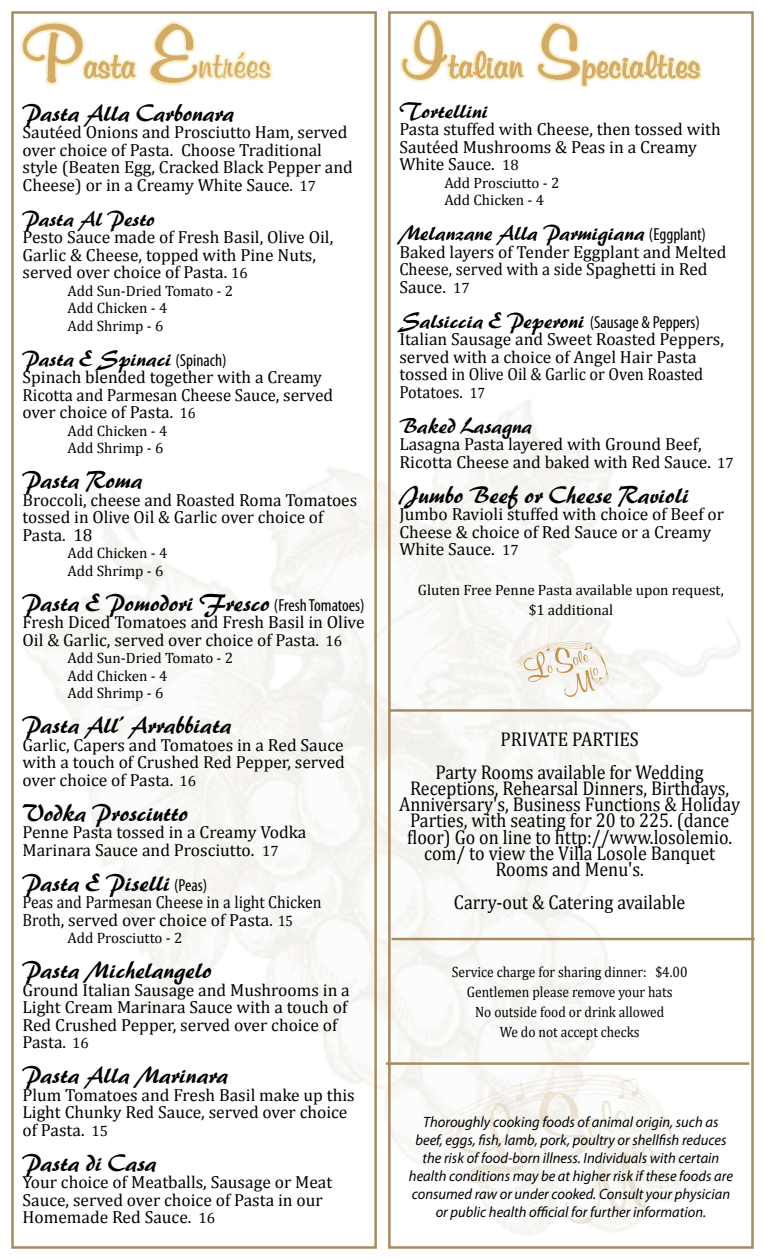
<style>
.page{position:relative;width:765px;height:1260px;background:#fff}
.page>*{position:absolute;margin:0;border:0;box-sizing:border-box;transform-origin:0 0}
.t1{font:700 37.5px "Murray";color:#d2ab67}
.t2{font:25px "Palette D";color:#000}
.t3{font:22.5px "Palette D";color:#000}
.t4{font:20px/16.2px "Cambria";color:#000;text-align:center;scale:.9 1}
.t5{font:17.5px/17.5px "Cambria";color:#000}
.t6{font:17.5px/17.5px "Cambria";color:#000;scale:.9 1}
.t7{font:italic 15px/18px "Myriad Pro";color:#000;text-align:center}
.t8{font:15px/17.5px "Cambria";color:#000}
.t9{font:15px/20px "Cambria";color:#000;text-align:center;scale:.9 1}
.s1{font-size:75px}
.s2{font-size:15px}
.s3{font-family:"Myriad Pro";font-stretch:condensed;font-size:17.5px}
</style>
<div class="page">
<div style="left:388px;top:11px;width:366px;height:1238px;border:2px solid #a68b61"></div>
<div style="left:11px;top:11px;width:366px;height:1238px;border:2px solid #a68b61"></div>
<svg style="left:402px;top:21px;width:122px;height:59px"></svg>
<svg style="left:538px;top:23px;width:162px;height:63px"></svg>
<div style="left:20px;top:20px;width:253px;height:66px;background:#e2af0e;opacity:.75"></div>
<svg style="left:23px;top:24px;width:113px;height:62px"></svg>
<svg style="left:151px;top:24px;width:46px;height:59px"></svg>
<svg style="left:431px;top:1075px;width:251px;height:150px"></svg>
<hr style="left:392px;top:938px;width:363px;height:2px;background:#a68b61">
<hr style="left:388px;top:709px;width:363px;height:3px;background:#a68b61">
<hr style="left:386px;top:1062px;width:363px;height:3px;background:#a68b61">
<svg style="left:515px;top:641px;width:93px;height:56px"></svg>
<h1 class="t1" style="left:38px;top:40px;width:235px"><span class="s1">P</span>asta <span class="s1">E</span>ntrées</h1>
<h2 class="t2" style="left:22px;top:98px;width:213px">Pasta Alla Carbonara</h2>
<p class="t5" style="left:22px;top:124px;width:332px">Sautéed Onions and Prosciutto Ham, served over choice of Pasta. Choose Traditional style (Beaten Egg, Cracked Black Pepper and Cheese) or in a Creamy White Sauce. <span class="s2">17</span></p>
<p class="t3" style="left:22px;top:205px;width:134px">Pasta Al Pesto</p>
<p class="t5" style="left:22px;top:229px;width:312px">Pesto Sauce made of Fresh Basil, Olive Oil,<br>Garlic &amp; Cheese, topped with Pine Nuts, served over choice of Pasta. <span class="s2">16</span></p>
<p class="t8" style="left:68px;top:282px;width:167px">Add Sun-Dried Tomato - 2<br>Add Chicken - 4<br>Add Shrimp - 6</p>
<p class="t3" style="left:22px;top:345px;width:206px">Pasta E Spinaci <span class="s3">(Spinach)</span></p>
<p class="t5" style="left:22px;top:369px;width:312px">Spinach blended together with a Creamy<br>Ricotta and Parmesan Cheese Sauce, served over choice of Pasta. <span class="s2">16</span></p>
<p class="t8" style="left:68px;top:422px;width:101px">Add Chicken - 4<br>Add Shrimp - 6</p>
<h2 class="t2" style="left:22px;top:465px;width:122px">Pasta Roma</h2>
<p class="t5" style="left:22px;top:491px;width:336px">Broccoli, cheese and Roasted Roma Tomatoes tossed in Olive Oil &amp; Garlic over choice of<br>Pasta. 18</p>
<p class="t8" style="left:68px;top:545px;width:101px">Add Chicken - 4<br>Add Shrimp - 6</p>
<h2 class="t2" style="left:22px;top:588px;width:344px">Pasta E Pomodori Fresco <span class="s3">(Fresh Tomatoes)</span></h2>
<p class="t5" style="left:23px;top:614px;width:344px">Fresh Diced Tomatoes and Fresh Basil in Olive<br>Oil &amp; Garlic, served over choice of Pasta. <span class="s2">16</span></p>
<p class="t8" style="left:67px;top:650px;width:167px">Add Sun-Dried Tomato - 2<br>Add Chicken - 4<br>Add Shrimp - 6</p>
<h2 class="t2" style="left:22px;top:710px;width:211px">Pasta All’ Arrabbiata</h2>
<p class="t5" style="left:22px;top:736px;width:324px;text-align:justify">Garlic, Capers and Tomatoes in a Red Sauce with a touch of Crushed Red Pepper, served over choice of Pasta. <span class="s2">16</span></p>
<h2 class="t2" style="left:22px;top:798px;width:167px">Vodka Prosciutto</h2>
<p class="t5" style="left:22px;top:824px;width:285px">Penne Pasta tossed in a Creamy Vodka<br>Marinara Sauce and Prosciutto. <span class="s2">17</span></p>
<h2 class="t2" style="left:22px;top:868px;width:186px">Pasta E Piselli <span class="s3">(Peas)</span></h2>
<p class="t6" style="left:22px;top:894px;width:334px">Peas and Parmesan Cheese in a light Chicken<br>Broth, served over choice of Pasta. <span class="s2">15</span></p>
<p class="t8" style="left:68px;top:930px;width:117px">Add Prosciutto - 2</p>
<h2 class="t2" style="left:22px;top:955px;width:191px">Pasta Michelangelo</h2>
<p class="t5" style="left:22px;top:981px;width:329px">Ground Italian Sausage and Mushrooms in a Light Cream Marinara Sauce with a touch of Red Crushed Pepper, served over choice of Pasta. <span class="s2">16</span></p>
<h2 class="t2" style="left:22px;top:1060px;width:207px">Pasta Alla Marinara</h2>
<p class="t5" style="left:22px;top:1086px;width:334px">Plum Tomatoes and Fresh Basil make up this<br>Light Chunky Red Sauce, served over choice of Pasta. <span class="s2">15</span></p>
<h2 class="t2" style="left:22px;top:1148px;width:136px">Pasta di Casa</h2>
<p class="t5" style="left:22px;top:1174px;width:311px">Your choice of Meatballs, Sausage or Meat<br>Sauce, served over choice of Pasta in our<br>Homemade Red Sauce. <span class="s2">16</span></p>
<h1 class="t1" style="left:411px;top:40px;width:291px"><span class="s1">I</span>talian <span class="s1">S</span>pecialties</h1>
<p class="t3" style="left:399px;top:97px;width:90px">Tortellini</p>
<p class="t5" style="left:399px;top:121px;width:323px">Pasta stuffed with Cheese, then tossed with<br>Sautéed Mushrooms &amp; Peas in a Creamy<br>White Sauce. <span class="s2">18</span></p>
<p class="t8" style="left:444px;top:174px;width:117px">Add Prosciutto - 2<br>Add Chicken - 4</p>
<p class="t3" style="left:399px;top:219px;width:308px">Melanzane Alla Parmigiana <span class="s3">(Eggplant)</span></p>
<p class="t5" style="left:399px;top:243px;width:329px">Baked layers of Tender Eggplant and Melted<br>Cheese, served with a side Spaghetti in Red<br>Sauce. <span class="s2">17</span></p>
<p class="t3" style="left:399px;top:307px;width:302px">Salsiccia E Peperoni <span class="s3">(Sausage &amp; Peppers)</span></p>
<p class="t5" style="left:399px;top:331px;width:326px">Italian Sausage and Sweet Roasted Peppers, served with a choice of Angel Hair Pasta tossed in Olive Oil &amp; Garlic or Oven Roasted Potatoes. <span class="s2">17</span></p>
<p class="t3" style="left:399px;top:412px;width:134px">Baked Lasagna</p>
<p class="t5" style="left:399px;top:436px;width:336px">Lasagna Pasta layered with Ground Beef,<br>Ricotta Cheese and baked with Red Sauce. <span class="s2">17</span></p>
<h2 class="t2" style="left:399px;top:480px;width:291px">Jumbo Beef or Cheese Ravioli</h2>
<p class="t5" style="left:399px;top:506px;width:326px">Jumbo Ravioli stuffed with choice of Beef or<br>Cheese &amp; choice of Red Sauce or a Creamy<br>White Sauce. <span class="s2">17</span></p>
<p class="t8" style="left:418px;top:580px;width:307px;line-height:20px;text-align:center">Gluten Free Penne Pasta available upon request, $1 additional</p>
<p class="t4" style="left:436px;top:723px;width:300px;line-height:32.5px">PRIVATE PARTIES<br>Party Rooms available for Wedding</p>
<p class="t4" style="left:399px;top:780px;width:380px">Receptions, Rehearsal Dinners, Birthdays, Anniversary's, Business Functions &amp; Holiday Parties, with seating for 20 to 225. (dance floor) Go on line to http://www.losolemio. com/ to view the Villa Losole Banquet Rooms and Menu's.</p>
<p class="t4" style="left:454px;top:894px;width:259px">Carry-out &amp; Catering available</p>
<p class="t9" style="left:452px;top:962px;width:263px">Service charge for sharing dinner: $4.00<br>Gentlemen please remove your hats<br>No outside food or drink allowed<br>We do not accept checks</p>
<p class="t7" style="left:409px;top:1113px;width:326px">Thoroughly cooking foods of animal origin, such as beef, eggs, fish, lamb, pork, poultry or shellfish reduces the risk of food-born illness. Individuals with certain health conditions may be at higher risk if these foods are consumed raw or under cooked. Consult your physician or public health official for further information.</p>
</div>
